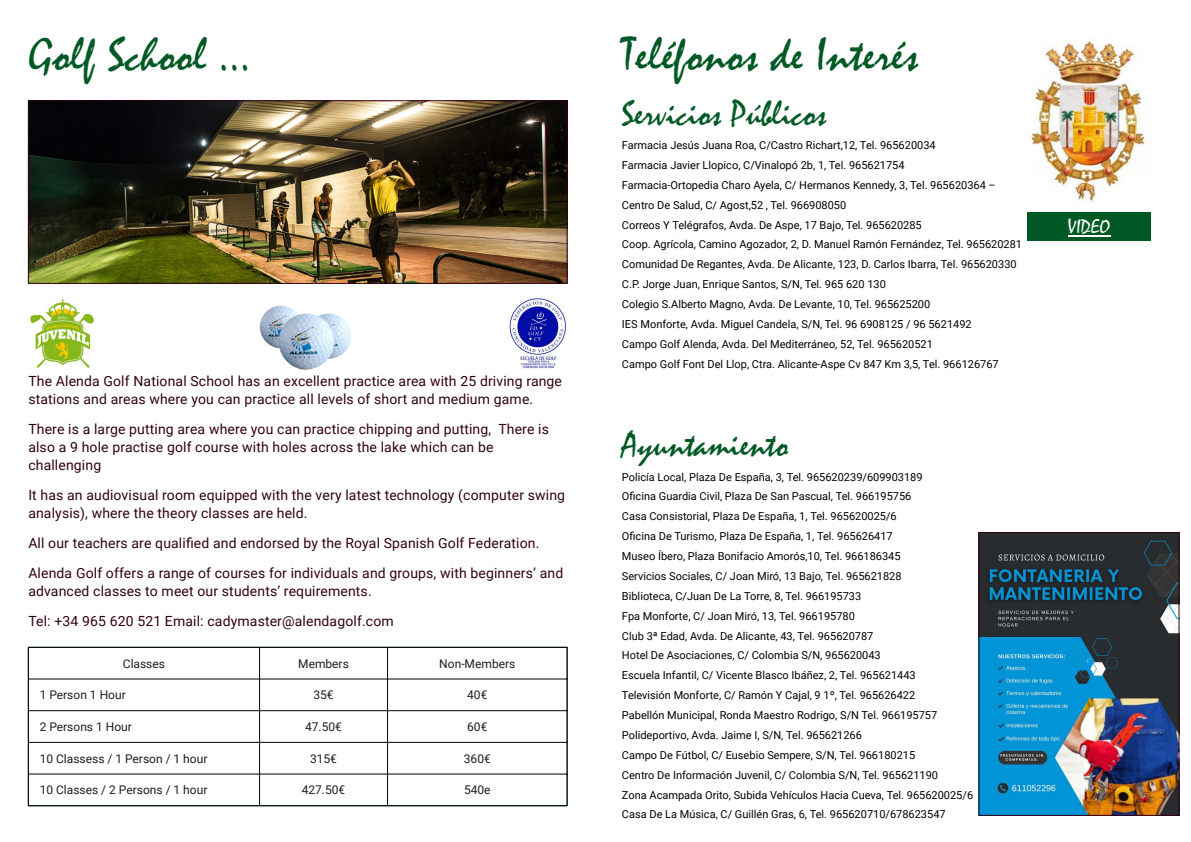
<style>
.page{position:relative;width:1191px;height:842px;background:#fff}
.page>*{position:absolute;margin:0;border:0;box-sizing:border-box;transform-origin:0 0}
.t1{font:48px "Mistral";letter-spacing:.01em;color:#005924}
.t2{font:36px "Mistral";color:#005924}
.t3{font:20px "Mistral";letter-spacing:.01em;color:#fff}
.t4{font:14px/18px "Roboto";letter-spacing:.01em;color:#320014}
.t5{font:12px "Roboto";color:#1d1d1b}
.t6{font:11px/19.9px "Roboto";color:#000}
</style>
<div class="page">
<img style="left:30px;top:299px;width:64px;height:69px">
<img style="left:509px;top:298px;width:57px;height:71px">
<img style="left:30px;top:102px;width:535px;height:180px">
<div style="left:28px;top:100px;width:539px;height:184px;border:1px solid #320014"></div>
<img style="left:259px;top:305px;width:92px;height:65px">
<hr style="left:28px;top:647px;width:1px;height:159px;background:#000">
<hr style="left:567px;top:647px;width:1px;height:159px;background:#000">
<hr style="left:259px;top:647px;width:1px;height:159px;background:#000">
<hr style="left:387px;top:647px;width:1px;height:159px;background:#000">
<hr style="left:28px;top:647px;width:539px;height:1px;background:#000">
<hr style="left:28px;top:679px;width:539px;height:1px;background:#000">
<hr style="left:28px;top:710px;width:539px;height:1px;background:#000">
<hr style="left:28px;top:742px;width:539px;height:1px;background:#000">
<hr style="left:28px;top:774px;width:539px;height:1px;background:#000">
<hr style="left:28px;top:805px;width:539px;height:1px;background:#000">
<img style="left:980px;top:534px;width:197px;height:279px">
<div style="left:978px;top:532px;width:201px;height:283px;border:1px solid #320014"></div>
<img style="left:1031px;top:41px;width:115px;height:161px">
<div style="left:1027px;top:212px;width:123px;height:28px;background:#005924"></div>
<hr style="left:1068px;top:235px;width:42px;height:2px;background:#fff">
<h1 class="t1" style="left:28px;top:38px;width:224px">Golf School …</h1>
<p class="t4" style="left:28px;top:373px;width:535px">The Alenda Golf National School has an excellent practice area with 25 driving range stations and areas where you can practice all levels of short and medium game.</p>
<p class="t4" style="left:28px;top:421px;width:522px">There is a large putting area where you can practice chipping and putting, There is also a 9 hole practise golf course with holes across the lake which can be challenging</p>
<p class="t4" style="left:28px;top:487px;width:538px">It has an audiovisual room equipped with the very latest technology (computer swing analysis), where the theory classes are held.</p>
<p class="t4" style="left:28px;top:529px;width:536px;line-height:30px">All our teachers are qualified and endorsed by the Royal Spanish Golf Federation.<br>Alenda Golf offers a range of courses for individuals and groups, with beginners’ and</p>
<p class="t4" style="left:28px;top:577px;width:367px;line-height:30px">advanced classes to meet our students’ requirements.<br>Tel: +34 965 620 521 Email: cadymaster@alendagolf.com</p>
<p class="t5" style="left:123px;top:659px;width:44px">Classes</p>
<p class="t5" style="left:298px;top:659px;width:52px">Members</p>
<p class="t5" style="left:439px;top:659px;width:78px">Non-Members</p>
<p class="t5" style="left:40px;top:690px;width:88px">1 Person 1 Hour</p>
<p class="t5" style="left:313px;top:690px;width:22px">35€</p>
<p class="t5" style="left:467px;top:690px;width:22px">40€</p>
<p class="t5" style="left:40px;top:722px;width:94px">2 Persons 1 Hour</p>
<p class="t5" style="left:305px;top:722px;width:38px">47.50€</p>
<p class="t5" style="left:467px;top:722px;width:22px">60€</p>
<p class="t5" style="left:40px;top:754px;width:169px">10 Classess / 1 Person / 1 hour</p>
<p class="t5" style="left:310px;top:754px;width:28px">315€</p>
<p class="t5" style="left:464px;top:754px;width:28px">360€</p>
<p class="t5" style="left:40px;top:785px;width:169px">10 Classes / 2 Persons / 1 hour</p>
<p class="t5" style="left:302px;top:785px;width:45px">427.50€</p>
<p class="t5" style="left:464px;top:785px;width:28px">540e</p>
<h1 class="t1" style="left:622px;top:38px;width:298px">Teléfonos de Interés</h1>
<h2 class="t2" style="left:622px;top:101px;width:206px">Servicios Públicos</h2>
<p class="t6" style="left:622px;top:136px;width:402px">Farmacia Jesús Juana Roa, C/Castro Richart,12, Tel. 965620034<br>Farmacia Javier Llopico, C/Vinalopó 2b, 1, Tel. 965621754<br>Farmacia-Ortopedia Charo Ayela, C/ Hermanos Kennedy, 3, Tel. 965620364 – Centro De Salud, C/ Agost,52 , Tel. 966908050<br>Correos Y Telégrafos, Avda. De Aspe, 17 Bajo, Tel. 965620285<br>Coop. Agrícola, Camino Agozador, 2, D. Manuel Ramón Fernández, Tel. 965620281<br>Comunidad De Regantes, Avda. De Alicante, 123, D. Carlos Ibarra, Tel. 965620330<br>C.P. Jorge Juan, Enrique Santos, S/N, Tel. 965 620 130<br>Colegio S.Alberto Magno, Avda. De Levante, 10, Tel. 965625200<br>IES Monforte, Avda. Miguel Candela, S/N, Tel. 96 6908125 / 96 5621492<br>Campo Golf Alenda, Avda. Del Mediterráneo, 52, Tel. 965620521<br>Campo Golf Font Del Llop, Ctra. Alicante-Aspe Cv 847 Km 3,5, Tel. 966126767</p>
<h2 class="t2" style="left:622px;top:432px;width:168px">Ayuntamiento</h2>
<p class="t6" style="left:622px;top:468px;width:353px">Policía Local, Plaza De España, 3, Tel. 965620239/609903189<br>Oficina Guardia Civil, Plaza De San Pascual, Tel. 966195756<br>Casa Consistorial, Plaza De España, 1, Tel. 965620025/6<br>Oficina De Turismo, Plaza De España, 1, Tel. 965626417<br>Museo Íbero, Plaza Bonifacio Amorós,10, Tel. 966186345<br>Servicios Sociales, C/ Joan Miró, 13 Bajo, Tel. 965621828<br>Biblioteca, C/Juan De La Torre, 8, Tel. 966195733<br>Fpa Monforte, C/ Joan Miró, 13, Tel. 966195780<br>Club 3ª Edad, Avda. De Alicante, 43, Tel. 965620787<br>Hotel De Asociaciones, C/ Colombia S/N, 965620043<br>Escuela Infantil, C/ Vicente Blasco Ibáñez, 2, Tel. 965621443<br>Televisión Monforte, C/ Ramón Y Cajal, 9 1º, Tel. 965626422<br>Pabellón Municipal, Ronda Maestro Rodrigo, S/N Tel. 966195757<br>Polideportivo, Avda. Jaime I, S/N, Tel. 965621266<br>Campo De Fútbol, C/ Eusebio Sempere, S/N, Tel. 966180215<br>Centro De Información Juvenil, C/ Colombia S/N, Tel. 965621190<br>Zona Acampada Orito, Subida Vehículos Hacia Cueva, Tel. 965620025/6<br>Casa De La Música, C/ Guillén Gras, 6, Tel. 965620710/678623547</p>
<h3 class="t3" style="left:1068px;top:220px;width:44px">VIDEO</h3>
</div>
